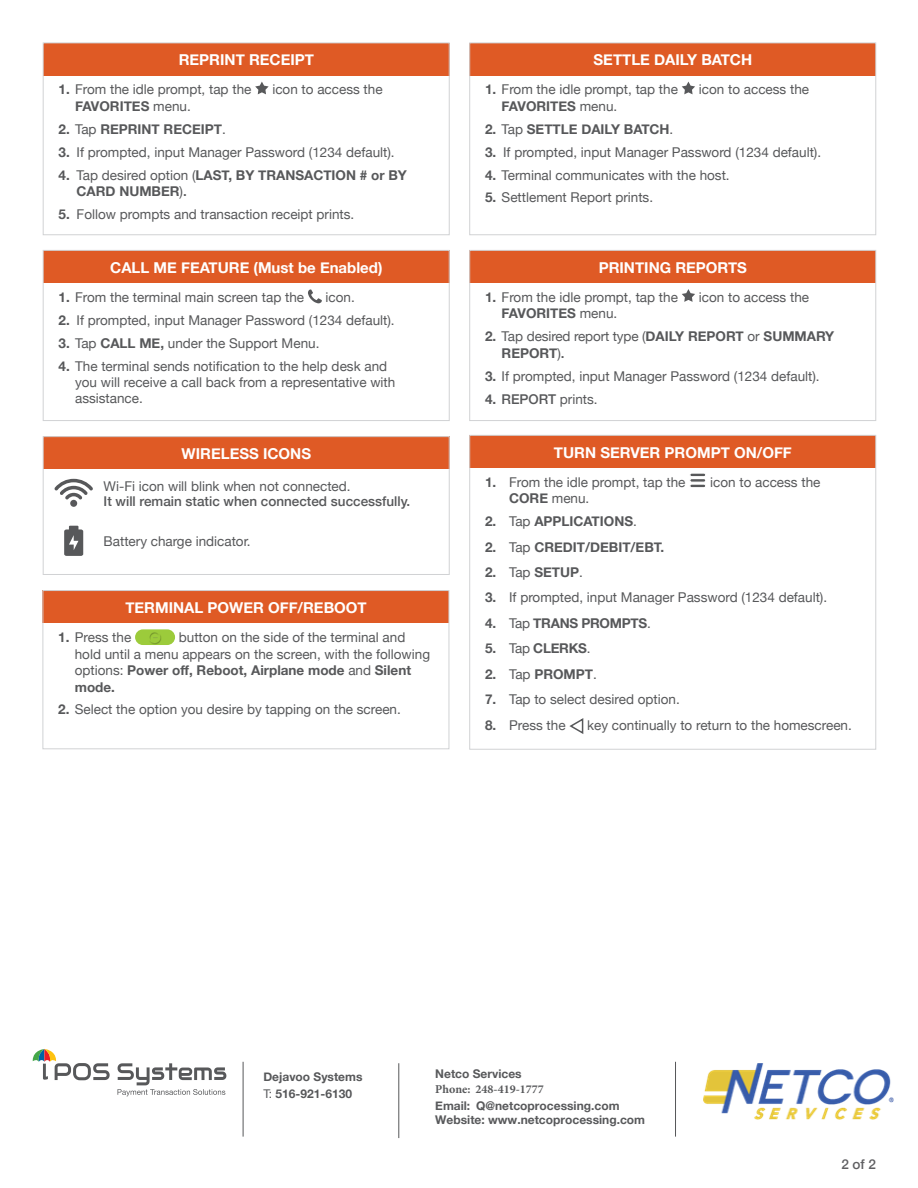
<style>
.page{position:relative;width:918px;height:1188px;background:#fff}
.page>*{position:absolute;margin:0;border:0;box-sizing:border-box;transform-origin:0 0}
.Process_heading{font:700 15px "Helvetica Neue";color:#fff}
.t1{font:13.5px/16.5px "Helvetica Neue";color:#57585a}
.t2{font:700 13.5px/16.5px "Helvetica Neue";color:#57585a}
.t3{font:500 13.5px/15px "Helvetica Neue";color:#57585a}
.t4{font:700 13.5px "Helvetica Neue";letter-spacing:-.02em;color:#57585a}
.t5{font:500 13.5px "Helvetica Neue";color:#5f5f62}
.t6{font:700 12px/14px "Helvetica Neue";color:#58595b}
.t7{font:700 12px/16.5px "Helvetica Neue";color:#57585a}
.t8{font:700 12px "Minion Pro";color:#58595b}
.s1{font-weight:700}
.s2{font-weight:400}
.s3{font-weight:500}
.s4{font-style:inherit}
</style>
<div class="page">
<div style="left:43px;top:43px;width:406px;height:32px;background:#df5a25"></div>
<div style="left:43px;top:43px;width:407px;height:192px;border:1px solid #d1d2d4"></div>
<div style="left:43px;top:250px;width:406px;height:33px;background:#df5a25"></div>
<div style="left:43px;top:250px;width:407px;height:171px;border:1px solid #d1d2d4"></div>
<div style="left:43px;top:437px;width:406px;height:32px;background:#df5a25"></div>
<div style="left:43px;top:436px;width:407px;height:139px;border:1px solid #d1d2d4"></div>
<div style="left:470px;top:43px;width:406px;height:32px;background:#df5a25"></div>
<div style="left:469px;top:43px;width:407px;height:192px;border:1px solid #d1d2d4"></div>
<div style="left:470px;top:250px;width:406px;height:33px;background:#df5a25"></div>
<div style="left:469px;top:250px;width:407px;height:171px;border:1px solid #d1d2d4"></div>
<div style="left:43px;top:591px;width:406px;height:32px;background:#df5a25"></div>
<div style="left:43px;top:590px;width:406px;height:159px;border:1px solid #d1d2d4"></div>
<div style="left:470px;top:435px;width:406px;height:33px;background:#df5a25"></div>
<div style="left:469px;top:435px;width:407px;height:315px;border:1px solid #d1d2d4"></div>
<svg style="left:255px;top:82px;width:14px;height:12px"></svg>
<svg style="left:308px;top:289px;width:14px;height:14px"></svg>
<svg style="left:682px;top:82px;width:13px;height:12px"></svg>
<svg style="left:682px;top:289px;width:13px;height:13px"></svg>
<div style="left:135px;top:629px;width:40px;height:16px;background:#9ccb3b;border-radius:8px"></div>
<div style="left:149px;top:632px;width:13px;height:12px;background:#231f20;opacity:.39"></div>
<hr style="left:690px;top:473px;width:16px;height:4px;background:#57585a;border-radius:2px">
<div style="left:689px;top:472px;width:17px;height:5px;border:1px solid #fff;border-radius:2px"></div>
<hr style="left:690px;top:479px;width:16px;height:3px;background:#57585a;border-radius:2px">
<div style="left:689px;top:478px;width:17px;height:5px;border:1px solid #fff;border-radius:2px"></div>
<hr style="left:690px;top:484px;width:16px;height:4px;background:#57585a;border-radius:2px">
<div style="left:689px;top:483px;width:17px;height:5px;border:1px solid #fff;border-radius:2px"></div>
<svg style="left:569px;top:718px;width:15px;height:16px"></svg>
<hr style="left:243px;top:1062px;width:1px;height:75px;background:#57585a">
<hr style="left:398px;top:1063px;width:1px;height:75px;background:#57585a">
<svg style="left:118px;top:1063px;width:108px;height:33px"></svg>
<svg style="left:33px;top:1049px;width:77px;height:31px"></svg>
<svg style="left:54px;top:479px;width:39px;height:28px"></svg>
<svg style="left:64px;top:526px;width:19px;height:30px"></svg>
<hr style="left:675px;top:1062px;width:1px;height:75px;background:#57585a">
<img style="left:703px;top:1064px;width:191px;height:56px">
<p class="Process_heading" style="left:179px;top:48px;width:137px">REPRINT RECEIPT</p>
<p class="t1" style="left:59px;top:82px;width:194px"><span class="s1">1.</span> From the idle prompt, tap the</p>
<p class="t1" style="left:272px;top:82px;width:112px">icon to access the</p>
<p class="t2" style="left:75px;top:98px;width:117px">FAVORITES <span class="s2">menu.</span></p>
<p class="t2" style="left:59px;top:121px;width:169px">2. <span class="s2">Tap</span> REPRINT RECEIPT<span class="s2">.</span></p>
<p class="t1" style="left:59px;top:144px;width:338px"><span class="s1">3.</span> If prompted, input Manager Password (1234 default).</p>
<p class="t2" style="left:77px;top:167px;width:332px;text-indent:-18px">4. <span class="s2">Tap desired option (</span>LAST, BY TRANSACTION # or BY<br>CARD NUMBER<span class="s2">)</span><span class="s3">.</span></p>
<p class="t1" style="left:59px;top:207px;width:297px"><span class="s1">5.</span> Follow prompts and transaction receipt prints.</p>
<p class="Process_heading" style="left:110px;top:255px;width:274px">CALL ME FEATURE (Must be Enabled)</p>
<p class="t1" style="left:59px;top:290px;width:247px"><span class="s1">1.</span> From the terminal main screen tap the</p>
<p class="t1" style="left:326px;top:290px;width:31px">icon.</p>
<p class="t1" style="left:59px;top:312px;width:338px"><span class="s1">2.</span> If prompted, input Manager Password (1234 default).</p>
<p class="t1" style="left:59px;top:335px;width:262px"><span class="s1">3.</span> Tap <span class="s1">CALL ME,</span> under the Support Menu.</p>
<p class="t1" style="left:75px;top:358px;width:322px;text-indent:-16px"><span class="s1">4.</span> The terminal sends notification to the help desk and you will receive a call back from a representative with assistance.</p>
<p class="Process_heading" style="left:182px;top:442px;width:131px">WIRELESS ICONS</p>
<p class="t3" style="left:104px;top:477px;width:308px"><span class="s2">Wi-Fi icon will blink when not connected.<br></span>It will remain static when connected successfully.</p>
<p class="t1" style="left:104px;top:534px;width:149px">Battery charge indicator.</p>
<p class="Process_heading" style="left:125px;top:596px;width:243px">TERMINAL POWER OFF/REBOOT</p>
<p class="t1" style="left:58px;top:630px;width:75px"><span class="s1">1.</span> Press the</p>
<p class="t1" style="left:75px;top:630px;width:357px;text-indent:104px">button on the side of the terminal and hold until a menu appears on the screen, with the following options: <span class="s1">Power off, Reboot, Airplane mode</span> and <span class="s1">Silent mode.</span></p>
<p class="t1" style="left:58px;top:702px;width:344px"><span class="s1">2.</span> Select the option you desire by tapping on the screen.</p>
<p class="Process_heading" style="left:594px;top:48px;width:160px">SETTLE DAILY BATCH</p>
<p class="t1" style="left:485px;top:82px;width:194px"><span class="s1">1.</span> From the idle prompt, tap the</p>
<p class="t1" style="left:699px;top:82px;width:112px">icon to access the</p>
<p class="t2" style="left:502px;top:98px;width:117px">FAVORITES <span class="s2">menu.</span></p>
<p class="t2" style="left:485px;top:121px;width:190px">2. <span class="s2">Tap</span> SETTLE DAILY BATCH<span class="s2">.</span></p>
<p class="t1" style="left:485px;top:144px;width:338px"><span class="s1">3.</span> If prompted, input Manager Password (1234 default).</p>
<p class="t1" style="left:485px;top:167px;width:246px"><span class="s1">4.</span> Terminal communicates with the host.</p>
<p class="t1" style="left:485px;top:190px;width:170px"><span class="s1">5.</span> Settlement Report prints.</p>
<p class="Process_heading" style="left:599px;top:255px;width:150px">PRINTING REPORTS</p>
<p class="t1" style="left:485px;top:290px;width:194px"><span class="s1">1.</span> From the idle prompt, tap the</p>
<p class="t1" style="left:699px;top:290px;width:112px">icon to access the</p>
<p class="t2" style="left:502px;top:306px;width:117px">FAVORITES <span class="s2">menu.</span></p>
<p class="t2" style="left:502px;top:329px;width:334px;text-indent:-16px">2. <span class="s2">Tap desired report type (</span>DAILY REPORT <span class="s2">or</span> SUMMARY<br>REPORT<span class="s2">)</span><span class="s3">.</span></p>
<p class="t1" style="left:485px;top:368px;width:336px"><span class="s1">3.</span> If prompted, input Manager Password (1234 default).</p>
<p class="t1" style="left:485px;top:391px;width:114px"><span class="s1">4.</span> <span class="s3">REPORT</span> prints.</p>
<p class="Process_heading" style="left:554px;top:440px;width:239px">TURN SERVER PROMPT ON/OFF</p>
<p class="t1" style="left:485px;top:475px;width:202px"><span class="s1">1.</span> From the idle prompt, tap the</p>
<p class="t1" style="left:710px;top:475px;width:112px">icon to access the</p>
<p class="t1" style="left:509px;top:491px;width:82px"><span class="s1">CORE</span> menu.</p>
<p class="t2" style="left:485px;top:513px;width:153px">2. <span class="s2">Tap</span> APPLICATIONS<span class="s2">.</span></p>
<p class="t2" style="left:485px;top:539px;width:181px">2. <span class="s2">Tap</span> CREDIT/DEBIT/EBT.</p>
<p class="t2" style="left:485px;top:564px;width:99px">2. <span class="s2">Tap</span> SETUP<span class="s2">.</span></p>
<p class="t1" style="left:485px;top:590px;width:344px"><span class="s1">3.</span> If prompted, input Manager Password (1234 default).</p>
<p class="t4" style="left:485px;top:613px;width:167px">4. <span class="s2">Tap</span> TRANS PROMPTS<span class="s2">.</span></p>
<p class="t2" style="left:485px;top:641px;width:107px">5. <span class="s2">Tap</span> CLERKS<span class="s2">.</span></p>
<p class="t2" style="left:485px;top:666px;width:113px">2. <span class="s2">Tap</span> PROMPT<span class="s2">.</span></p>
<p class="t1" style="left:485px;top:692px;width:196px"><span class="s1">7.</span> Tap to select desired option.</p>
<p class="t1" style="left:485px;top:717px;width:82px"><span class="s1">8.</span> Press the</p>
<p class="t1" style="left:587px;top:717px;width:266px">key continually to return to the homescreen.</p>
<p class="t7" style="left:263px;top:1069px;width:101px">Dejavoo Systems<br><span class="s2">T:</span> <span class="s4">516-921-6130</span></p>
<p class="t6" style="left:435px;top:1067px;width:88px">Netco Services</p>
<p class="t8" style="left:435px;top:1080px;width:110px">Phone: 248-419-1777</p>
<p class="t6" style="left:435px;top:1099px;width:211px">Email: Q@netcoprocessing.com<br>Website: www.netcoprocessing.com</p>
<p class="t5" style="left:841px;top:1153px;width:36px">2 of 2</p>
</div>
